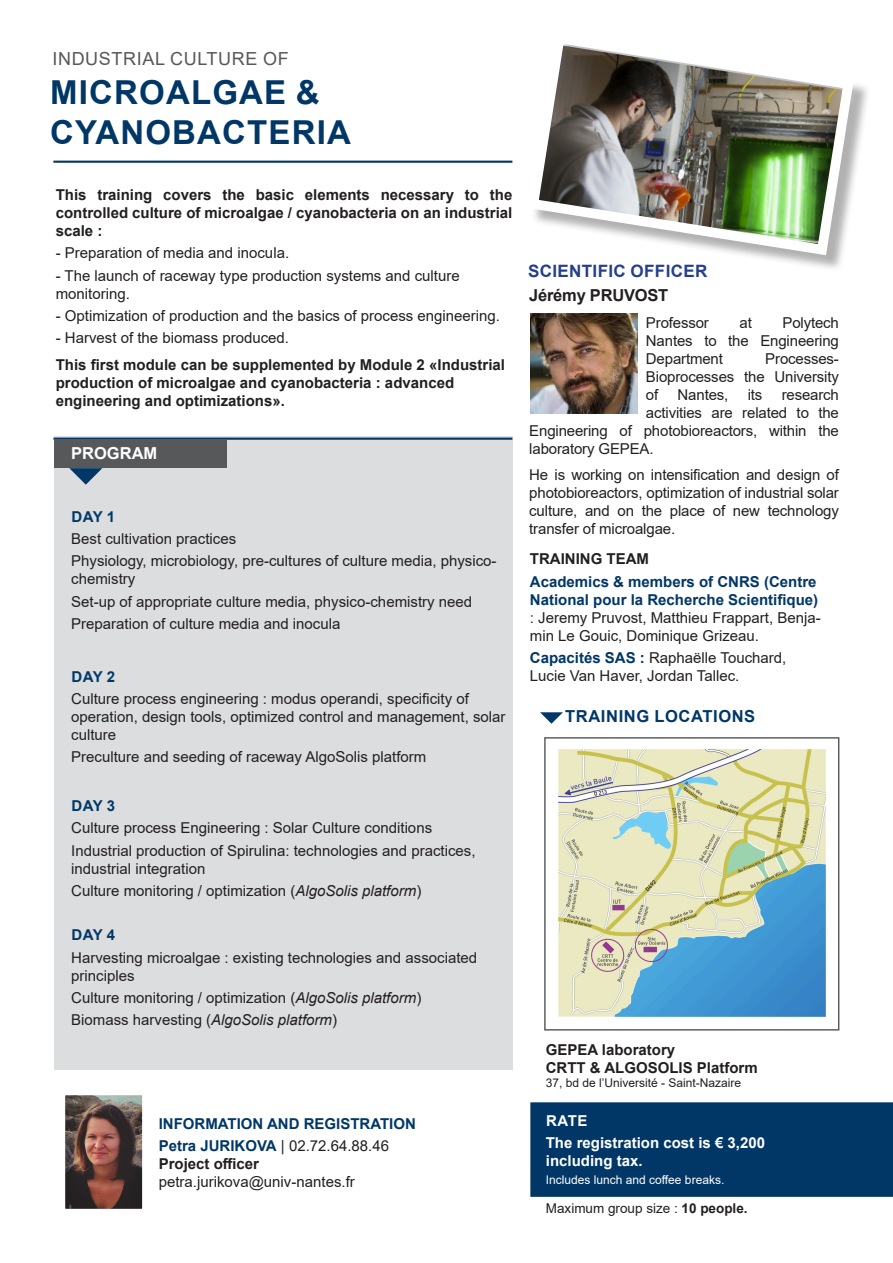
<style>
.page{position:relative;width:893px;height:1263px;background:#fff}
.page>*{position:absolute;margin:0;border:0;box-sizing:border-box;transform-origin:0 0}
.t1{font:700 33px "Arial";letter-spacing:.035em;color:#003767}
.t2{font:18px "Arial";letter-spacing:.035em;color:#57585a}
.t3{font:700 17.1px "Arial";letter-spacing:.02em;color:#253f8e}
.t4{font:700 16.5px "Arial";letter-spacing:.035em;color:#003767}
.t5{font:700 16.5px "Arial";letter-spacing:-.015em;color:#231f20}
.t6{font:700 16.5px "Arial";color:#fff}
.t7{font:15px/18px "Arial";color:#231f20}
.t8{font:700 15px/18px "Arial";color:#231f20}
.t9{font:700 15px/18px "Arial";color:#003767}
.t10{font:700 15px/18px "Arial";color:#fff}
.t11{font:13.5px "Arial";color:#231f20}
.t12{font:12px "Arial";color:#231f20}
.t13{font:12px "Arial";color:#fff}
.s1{font-style:italic}
.s2{font-weight:700;color:#003767}
.s3{font-weight:400}
.s4{font-weight:400;color:#231f20}
.s5{font-weight:700}
</style>
<div class="page">
<div style="left:54px;top:436px;width:458px;height:634px;background:#dcdddf"></div>
<hr style="left:53px;top:161px;width:459px;height:2px;background:#003767">
<hr style="left:53px;top:438px;width:459px;height:2px;background:#003767">
<div style="left:530px;top:1102px;width:363px;height:95px;background:#003767"></div>
<div style="left:530px;top:35px;width:341px;height:237px;background:#231f20;opacity:.35"></div>
<img style="left:530px;top:35px;width:329px;height:226px">
<svg style="left:69px;top:468px;width:33px;height:17px"></svg>
<svg style="left:540px;top:712px;width:23px;height:12px"></svg>
<div style="left:54px;top:439px;width:172px;height:29px;background:#57585a"></div>
<img style="left:531px;top:314px;width:106px;height:99px">
<img style="left:558px;top:749px;width:268px;height:268px">
<div style="left:544px;top:737px;width:295px;height:293px;border:1px solid #57585a"></div>
<img style="left:67px;top:1097px;width:74px;height:110px">
<div style="left:55px;top:1085px;width:98px;height:134px;border:11px solid #fff"></div>
<p class="t2" style="left:52px;top:46px;width:238px">INDUSTRIAL CULTURE OF</p>
<p class="t1" style="left:50px;top:69px;width:271px">MICROALGAE &amp;</p>
<p class="t1" style="left:50px;top:109px;width:302px">CYANOBACTERIA</p>
<p class="t8" style="left:56px;top:186px;width:458px;text-align:justify">This training covers the basic elements necessary to the controlled culture of microalgae / cyanobacteria on an industrial scale :</p>
<p class="t7" style="left:56px;top:244px;width:235px">- Preparation of media and inocula.</p>
<p class="t7" style="left:56px;top:266px;width:406px">- The launch of raceway type production systems and culture monitoring.</p>
<p class="t7" style="left:56px;top:307px;width:446px">- Optimization of production and the basics of process engineering.</p>
<p class="t7" style="left:56px;top:329px;width:235px">- Harvest of the biomass produced.</p>
<p class="t8" style="left:56px;top:356px;width:451px">This first module can be supplemented by Module 2 «Industrial production of microalgae and cyanobacteria : advanced engineering and optimizations».</p>
<p class="t6" style="left:71px;top:441px;width:88px">PROGRAM</p>
<p class="t9" style="left:71px;top:508px;width:45px">DAY 1</p>
<p class="t7" style="left:71px;top:530px;width:167px">Best cultivation practices</p>
<p class="t7" style="left:71px;top:552px;width:427px">Physiology, microbiology, pre-cultures of culture media, physico&shy;chemistry</p>
<p class="t7" style="left:71px;top:592px;width:402px">Set-up of appropriate culture media, physico-chemistry need</p>
<p class="t7" style="left:71px;top:614px;width:271px">Preparation of culture media and inocula</p>
<p class="t9" style="left:71px;top:668px;width:45px">DAY 2</p>
<p class="t7" style="left:71px;top:690px;width:436px">Culture process engineering : modus operandi, specificity of operation, design tools, optimized control and management, solar culture</p>
<p class="t7" style="left:71px;top:748px;width:357px">Preculture and seeding of raceway AlgoSolis platform</p>
<p class="t9" style="left:71px;top:797px;width:45px">DAY 3</p>
<p class="t7" style="left:71px;top:819px;width:362px">Culture process Engineering : Solar Culture conditions</p>
<p class="t7" style="left:71px;top:841px;width:406px">Industrial production of Spirulina: technologies and practices, industrial integration</p>
<p class="t7" style="left:71px;top:881px;width:352px">Culture monitoring / optimization (<span class="s1">AlgoSolis platform</span>)</p>
<p class="t9" style="left:71px;top:926px;width:45px">DAY 4</p>
<p class="t7" style="left:71px;top:948px;width:408px">Harvesting microalgae : existing technologies and associated principles</p>
<p class="t7" style="left:71px;top:988px;width:352px">Culture monitoring / optimization (<span class="s1">AlgoSolis platform</span>)</p>
<p class="t7" style="left:71px;top:1011px;width:267px">Biomass harvesting (<span class="s1">AlgoSolis platform</span>)</p>
<p class="t9" style="left:159px;top:1115px;width:259px">INFORMATION AND REGISTRATION</p>
<p class="t7" style="left:159px;top:1136px;width:232px"><span class="s2">Petra JURIKOVA</span> | 02.72.64.88.46</p>
<p class="t8" style="left:159px;top:1154px;width:102px">Project officer</p>
<p class="t7" style="left:159px;top:1172px;width:198px">petra.jurikova@univ-nantes.fr</p>
<p class="t3" style="left:528px;top:259px;width:181px">SCIENTIFIC OFFICER</p>
<p class="t5" style="left:529px;top:284px;width:140px">Jérémy PRUVOST</p>
<p class="t7" style="left:646px;top:313px;width:64px">Professor</p>
<p class="t7" style="left:739px;top:313px;width:14px">at</p>
<p class="t7" style="left:646px;top:313px;width:194px;text-align:justify;text-indent:137px">Polytech Nantes to the Engineering Department</p>
<p class="t7" style="left:646px;top:349px;width:194px;text-align:justify;text-indent:119px">Processes-Bioprocesses the University of</p>
<p class="t7" style="left:678px;top:385px;width:52px">Nantes,</p>
<p class="t7" style="left:748px;top:385px;width:16px">its</p>
<p class="t7" style="left:782px;top:385px;width:59px">research</p>
<p class="t7" style="left:646px;top:403px;width:194px">activities are related to the</p>
<p class="t7" style="left:529px;top:421px;width:311px">Engineering of photobioreactors, within the</p>
<p class="t7" style="left:529px;top:439px;width:126px">laboratory GEPEA.</p>
<p class="t7" style="left:529px;top:466px;width:311px;text-align:justify">He is working on intensification and design of photobioreactors, optimization of industrial solar culture, and on the place of new technology transfer of microalgae.</p>
<p class="t8" style="left:530px;top:550px;width:121px">TRAINING TEAM</p>
<p class="t9" style="left:530px;top:573px;width:292px">Academics &amp; members of CNRS (Centre National pour la Recherche Scientifique) <span class="s3">:</span> <span class="s4">Jeremy Pruvost, Matthieu Frappart, Benja&shy;min Le Gouic, Dominique Grizeau.</span></p>
<p class="t7" style="left:530px;top:649px;width:258px"><span class="s2">Capacités SAS :</span> Raphaëlle Touchard,<br>Lucie Van Haver, Jordan Tallec.</p>
<p class="t4" style="left:565px;top:705px;width:192px">TRAINING LOCATIONS</p>
<p class="t8" style="left:546px;top:1041px;width:213px">GEPEA laboratory<br>CRTT &amp; ALGOSOLIS Platform</p>
<p class="t12" style="left:546px;top:1075px;width:197px">37, bd de l’Université - Saint-Nazaire</p>
<p class="t10" style="left:546px;top:1112px;width:43px">RATE</p>
<p class="t10" style="left:546px;top:1134px;width:221px">The registration cost is € 3,200 including tax.</p>
<p class="t13" style="left:546px;top:1172px;width:180px">Includes lunch and coffee breaks.</p>
<p class="t11" style="left:546px;top:1199px;width:203px">Maximum group size : <span class="s5">10 people.</span></p>
</div>
